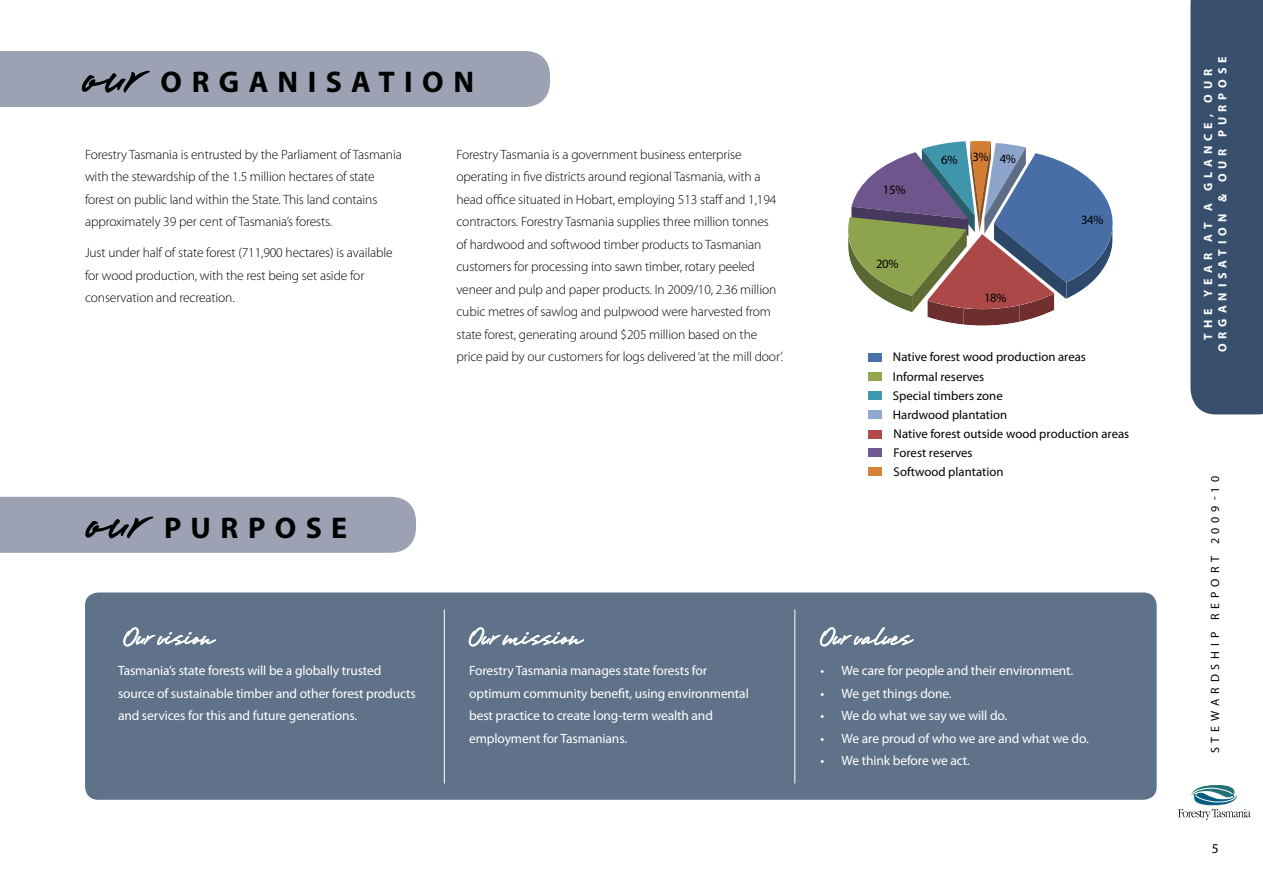
<style>
.page{position:relative;width:1263px;height:893px;background:#fff}
.page>*{position:absolute;margin:0;border:0;box-sizing:border-box;transform-origin:0 0}
.t1{font:69px "Brisa";letter-spacing:.025em;color:#000}
.t2{font:30px "Brisa";letter-spacing:-.01em;color:#fff}
.t3{font:700 30px "Myriad Pro";letter-spacing:.315em;color:#000}
.t4{font:300 13.5px/22.5px "Myriad Pro";letter-spacing:-.01em;color:#000}
.t5{font:13.5px/22.5px "Myriad Pro";letter-spacing:-.01em;color:#fff}
.t6{font:13.5px "Myriad Pro";color:#000}
.t7{font:12.75px "Myriad Pro";color:#000}
.t8{font:700 12px/14.4px "Myriad Pro";letter-spacing:.415em;color:#fff;text-align:center}
.t9{font:12px "Myriad Pro";letter-spacing:.41em;color:#000}
</style>
<div class="page">
<div style="left:85px;top:592px;width:1072px;height:208px;background:#5f7289;border-radius:13px"></div>
<div style="left:0;top:497px;width:416px;height:56px;background:#9ca2b3"></div>
<div style="left:0;top:51px;width:550px;height:56px;background:#9ca2b3"></div>
<svg style="left:1178px;top:785px;width:73px;height:36px"></svg>
<div style="left:1190px;top:0;width:73px;height:414px;background:#374f6c"></div>
<svg style="left:123px;top:627px;width:93px;height:20px"></svg>
<svg style="left:468px;top:627px;width:117px;height:20px"></svg>
<svg style="left:819px;top:627px;width:95px;height:20px"></svg>
<svg style="left:848px;top:141px;width:265px;height:185px"></svg>
<div style="left:868px;top:354px;width:13px;height:8px;background:#4970a8"></div>
<div style="left:868px;top:373px;width:13px;height:8px;background:#90a74e"></div>
<div style="left:868px;top:449px;width:14px;height:8px;background:#705991"></div>
<div style="left:868px;top:391px;width:13px;height:9px;background:#4098b0"></div>
<div style="left:868px;top:468px;width:14px;height:8px;background:#d88036"></div>
<div style="left:868px;top:410px;width:13px;height:9px;background:#90a8cf"></div>
<div style="left:868px;top:430px;width:13px;height:9px;background:#b14949"></div>
<hr style="left:444px;top:609px;width:1px;height:174px;background:#fff">
<hr style="left:794px;top:609px;width:1px;height:174px;background:#fff">
<h1 class="t1" style="left:81px;top:41px;width:62px">our</h1>
<h2 class="t3" style="left:161px;top:62px;width:315px">ORGANISATION</h2>
<p class="t4" style="left:85px;top:143px;width:318px">Forestry Tasmania is entrusted by the Parliament of Tasmania with the stewardship of the 1.5 million hectares of state forest on public land within the State. This land contains approximately 39 per cent of Tasmania’s forests.</p>
<p class="t4" style="left:85px;top:241px;width:309px">Just under half of state forest (711,900 hectares) is available for wood production, with the rest being set aside for conservation and recreation.</p>
<p class="t4" style="left:456px;top:143px;width:328px">Forestry Tasmania is a government business enterprise operating in five districts around regional Tasmania, with a head office situated in Hobart, employing 513 staff and 1,194 contractors. Forestry Tasmania supplies three million tonnes of hardwood and softwood timber products to Tasmanian customers for processing into sawn timber, rotary peeled veneer and pulp and paper products. In 2009/10, 2.36 million cubic metres of sawlog and pulpwood were harvested from state forest, generating around $205 million based on the price paid by our customers for logs delivered ‘at the mill door’.</p>
<h1 class="t1" style="left:84px;top:487px;width:62px">our</h1>
<h2 class="t3" style="left:164px;top:508px;width:185px">PURPOSE</h2>
<h2 class="t2" style="left:124px;top:622px;width:90px">Our vision</h2>
<p class="t5" style="left:118px;top:659px;width:299px">Tasmania’s state forests will be a globally trusted source of sustainable timber and other forest products and services for this and future generations.</p>
<h2 class="t2" style="left:469px;top:622px;width:113px">Our mission</h2>
<p class="t5" style="left:469px;top:659px;width:281px">Forestry Tasmania manages state forests for optimum community benefit, using environmental best practice to create long-term wealth and employment for Tasmanians.</p>
<p class="t7" style="left:883px;top:182px;width:24px">15%</p>
<p class="t7" style="left:876px;top:256px;width:24px">20%</p>
<p class="t7" style="left:941px;top:151px;width:76px">6% 3% 4%</p>
<p class="t7" style="left:984px;top:290px;width:24px">18%</p>
<p class="t7" style="left:1081px;top:212px;width:24px">34%</p>
<p class="t7" style="left:893px;top:349px;width:194px">Native forest wood production areas</p>
<p class="t7" style="left:893px;top:369px;width:93px">Informal reserves</p>
<p class="t7" style="left:893px;top:388px;width:111px">Special timbers zone</p>
<p class="t7" style="left:893px;top:407px;width:116px">Hardwood plantation</p>
<p class="t7" style="left:894px;top:426px;width:237px">Native forest outside wood production areas</p>
<p class="t7" style="left:894px;top:445px;width:80px">Forest reserves</p>
<p class="t7" style="left:894px;top:464px;width:111px">Softwood plantation</p>
<h2 class="t2" style="left:820px;top:622px;width:92px">Our values</h2>
<p class="t5" style="left:820px;top:659px;width:254px">• We care for people and their environment.</p>
<p class="t5" style="left:820px;top:682px;width:133px">• We get things done.</p>
<p class="t5" style="left:820px;top:704px;width:188px">• We do what we say we will do.</p>
<p class="t5" style="left:820px;top:727px;width:270px">• We are proud of who we are and what we do.</p>
<p class="t5" style="left:820px;top:749px;width:151px">• We think before we act.</p>
<p class="t8" style="left:1200px;top:352px;width:296px;rotate:-90deg">THE YEAR AT A GLANCE, OUR<br>ORGANISATION &amp; OUR PURPOSE</p>
<p class="t9" style="left:1208px;top:753px;width:279px;rotate:-90deg">STEWARDSHIP REPORT 2009-10</p>
<p class="t6" style="left:1212px;top:840px;width:8px">5</p>
</div>
